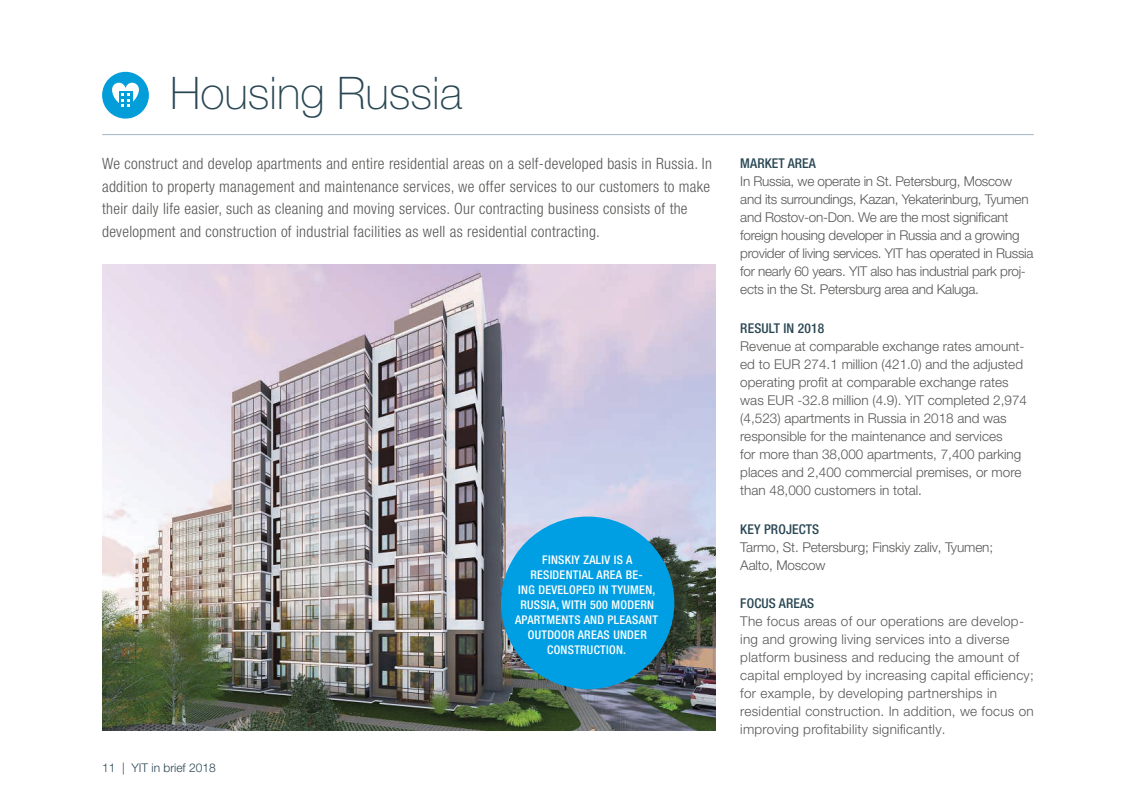
<style>
.page{position:relative;width:1136px;height:808px;background:#fff}
.page>*{position:absolute;margin:0;border:0;box-sizing:border-box;transform-origin:0 0}
.t1{font:100 45px "Helvetica Neue LT Pro";color:#2a4754}
.t2{font:300 condensed 15.6px/22.5px "Helvetica Neue LT Pro";letter-spacing:.02em;color:#575756}
.t3{font:300 13.5px/18px "Helvetica Neue LT Pro";color:#575756}
.t4{font:300 13.5px/18px "Helvetica Neue LT Pro";letter-spacing:-.02em;color:#575756}
.t5{font:300 13.5px/18px "Helvetica Neue LT Pro";letter-spacing:.02em;color:#575756}
.t6{font:500 condensed 13.5px "Helvetica Neue LT Pro";letter-spacing:.01em;color:#2a4754}
.t7{font:500 condensed 12px/15px "Helvetica Neue LT Pro";letter-spacing:.025em;color:#fff;text-align:center}
.t8{font:300 12px "Helvetica Neue LT Pro";color:#2a4754}
</style>
<div class="page">
<div style="left:102px;top:72px;width:47px;height:47px;background:#039ed9;border-radius:50%"></div>
<svg style="left:112px;top:83px;width:27px;height:24px"></svg>
<hr style="left:102px;top:134px;width:931px;height:1px;background:#a3b6c1">
<img style="left:102px;top:264px;width:613px;height:466px">
<div style="left:501px;top:516px;width:173px;height:173px;background:#009fe3;border-radius:50%"></div>
<h1 class="t1" style="left:170px;top:66px;width:293px">Housing Russia</h1>
<p class="t2" style="left:102px;top:153px;width:611px">We construct and develop apartments and entire residential areas on a self-developed basis in Russia. In addition to property management and maintenance services, we offer services to our customers to make their daily life easier, such as cleaning and moving services. Our contracting business consists of the development and construction of industrial facilities as well as residential contracting.</p>
<p class="t6" style="left:740px;top:156px;width:77px">MARKET AREA</p>
<p class="t4" style="left:740px;top:172px;width:294px">In Russia, we operate in St. Petersburg, Moscow and its surroundings, Kazan, Yekaterinburg, Tyumen and Rostov-on-Don. We are the most significant foreign housing developer in Russia and a growing provider of living services. YIT has operated in Russia for nearly 60 years. YIT also has industrial park proj&shy;ects in the St. Petersburg area and Kaluga.</p>
<p class="t6" style="left:740px;top:321px;width:85px">RESULT IN 2018</p>
<p class="t3" style="left:740px;top:337px;width:288px">Revenue at comparable exchange rates amount&shy;ed to EUR 274.1 million (421.0) and the adjusted operating profit at comparable exchange rates was EUR -32.8 million (4.9). YIT completed 2,974 (4,523) apartments in Russia in 2018 and was responsible for the maintenance and services<br>for more than 38,000 apartments, 7,400 parking places and 2,400 commercial premises, or more than 48,000 customers in total.</p>
<p class="t6" style="left:740px;top:521px;width:80px">KEY PROJECTS</p>
<p class="t3" style="left:740px;top:538px;width:254px">Tarmo, St. Petersburg; Finskiy zaliv, Tyumen;<br>Aalto, Moscow</p>
<p class="t6" style="left:740px;top:595px;width:75px">FOCUS AREAS</p>
<p class="t5" style="left:740px;top:612px;width:295px">The focus areas of our operations are develop&shy;ing and growing living services into a diverse platform business and reducing the amount of capital employed by increasing capital efficiency; for example, by developing partnerships in residential construction. In addition, we focus on improving profitability significantly.</p>
<p class="t7" style="left:515px;top:552px;width:144px">FINSKIY ZALIV IS A<br>RESIDENTIAL AREA BE-<br>ING DEVELOPED IN TYUMEN,<br>RUSSIA, WITH 500 MODERN<br>APARTMENTS AND PLEASANT<br>OUTDOOR AREAS UNDER<br>CONSTRUCTION.</p>
<p class="t8" style="left:102px;top:760px;width:115px">11 | YIT in brief 2018</p>
</div>
